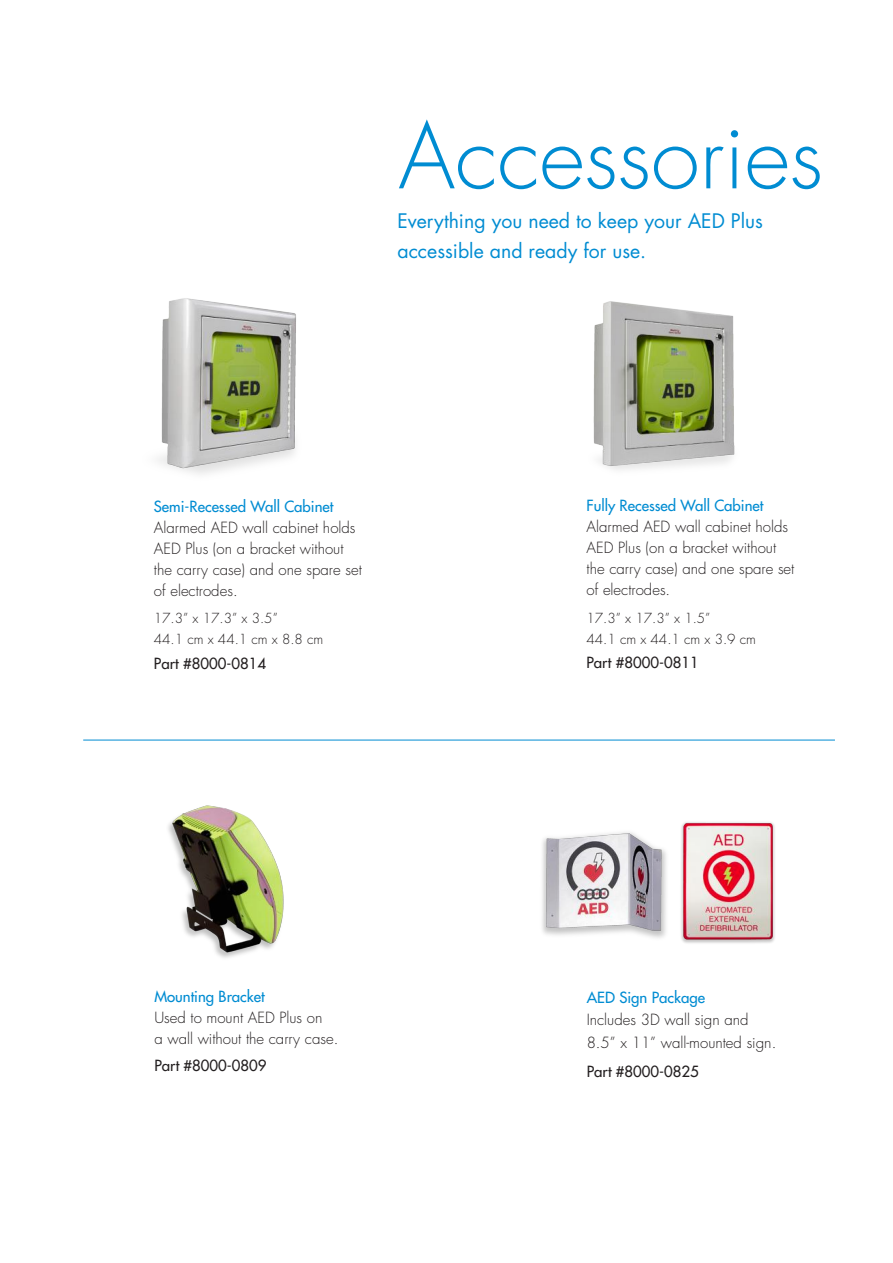
<style>
.page{position:relative;width:893px;height:1263px;background:#fff}
.page>*{position:absolute;margin:0;border:0;box-sizing:border-box;transform-origin:0 0}
.t1{font:300 88.5px "Futura Std";color:#008cd2}
.t2{font:19.5px/30px "Futura Std";color:#008cd2}
.t3{font:300 15px/21px "Futura Std";color:#231f20}
.t4{font:500 15px "Futura Std";color:#008cd2}
.t5{font:500 15px "Futura Std";color:#231f20}
.t6{font:300 13.5px "Futura Std";color:#231f20}
</style>
<div class="page">
<img style="left:542px;top:832px;width:124px;height:106px">
<img style="left:681px;top:822px;width:94px;height:121px">
<hr style="left:83px;top:740px;width:752px;height:1px;background:#008cd2">
<img style="left:158px;top:298px;width:138px;height:176px">
<img style="left:593px;top:301px;width:142px;height:169px">
<img style="left:168px;top:805px;width:116px;height:153px">
<p class="t1" style="left:398px;top:102px;width:426px">Accessories</p>
<p class="t2" style="left:397px;top:206px;width:367px">Everything you need to keep your AED Plus accessible and ready for use.</p>
<p class="t4" style="left:154px;top:497px;width:181px">Semi-Recessed Wall Cabinet</p>
<p class="t3" style="left:154px;top:517px;width:209px">Alarmed AED wall cabinet holds<br>AED Plus (on a bracket without the carry case) and one spare set of electrodes.</p>
<p class="t6" style="left:154px;top:610px;width:126px">17.3” x 17.3” x 3.5”</p>
<p class="t6" style="left:154px;top:631px;width:171px">44.1 cm x 44.1 cm x 8.8 cm</p>
<p class="t5" style="left:154px;top:654px;width:114px">Part #8000-0814</p>
<p class="t4" style="left:586px;top:496px;width:178px">Fully Recessed Wall Cabinet</p>
<p class="t3" style="left:586px;top:517px;width:209px">Alarmed AED wall cabinet holds<br>AED Plus (on a bracket without the carry case) and one spare set of electrodes.</p>
<p class="t6" style="left:586px;top:610px;width:126px">17.3” x 17.3” x 1.5”</p>
<p class="t6" style="left:586px;top:631px;width:171px">44.1 cm x 44.1 cm x 3.9 cm</p>
<p class="t5" style="left:586px;top:653px;width:114px">Part #8000-0811</p>
<p class="t4" style="left:154px;top:987px;width:112px">Mounting Bracket</p>
<p class="t3" style="left:154px;top:1007px;width:186px">Used to mount AED Plus on<br>a wall without the carry case.</p>
<p class="t5" style="left:154px;top:1056px;width:114px">Part #8000-0809</p>
<p class="t4" style="left:587px;top:988px;width:120px">AED Sign Package</p>
<p class="t3" style="left:587px;top:1009px;width:191px;line-height:22.5px">Includes 3D wall sign and<br>8.5” x 11” wall-mounted sign.</p>
<p class="t5" style="left:587px;top:1062px;width:114px">Part #8000-0825</p>
</div>
